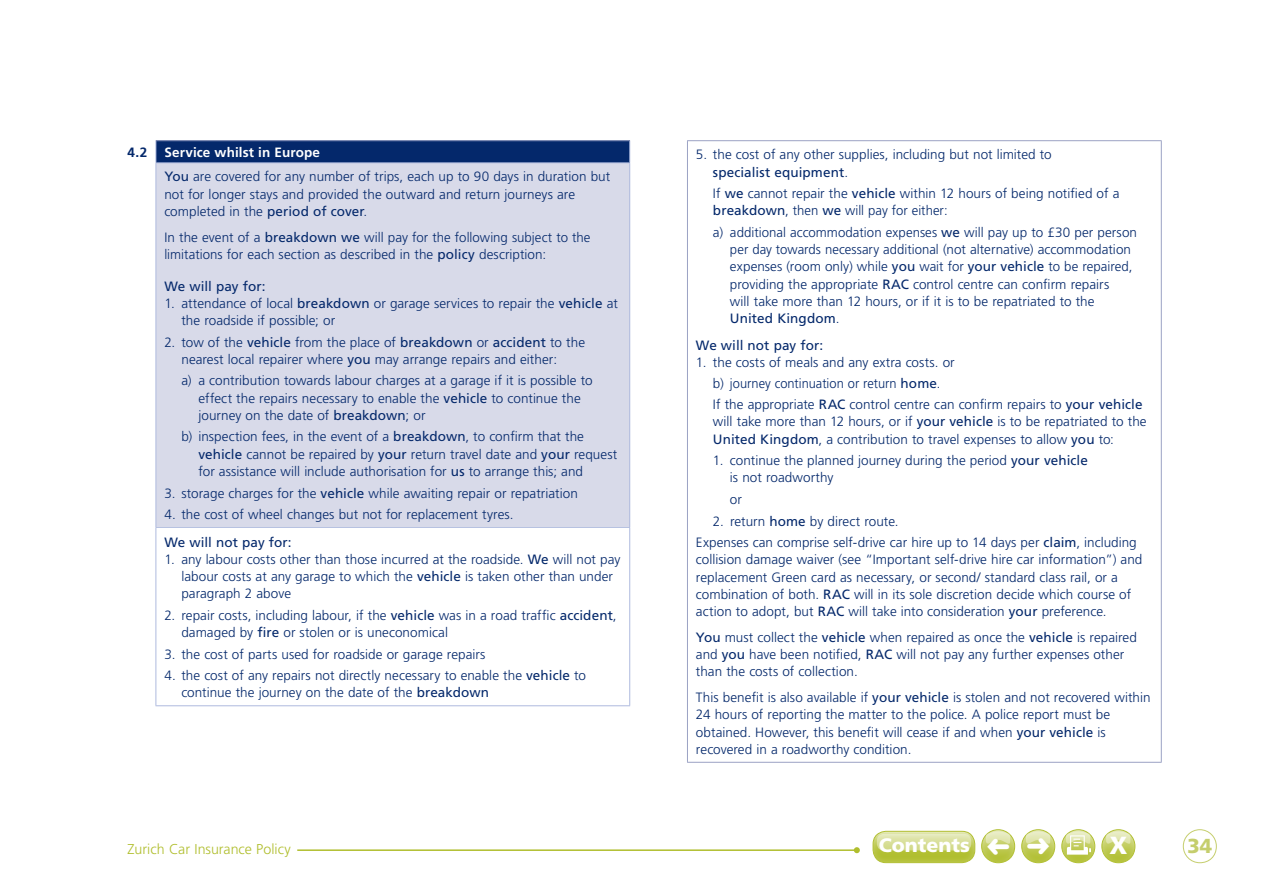
<style>
.page{position:relative;width:1263px;height:893px;background:#fff}
.page>*{position:absolute;margin:0;border:0;box-sizing:border-box;transform-origin:0 0}
.t1{font:900 24.75px "Frutiger LT Std";color:#fff}
.t2{font:900 20.25px "Frutiger LT Std";color:#c5ce6d}
.t3{font:900 19.5px "Frutiger LT Std";color:#fff}
.t4{font:300 14.25px "Frutiger LT Std";color:#b0be2d}
.Bullet__Indent{font:300 13.5px/17.2px "Frutiger LT Std";letter-spacing:.005em;color:#04286b}
.Body{font:300 13.5px/17.2px "Frutiger LT Std";letter-spacing:.005em;color:#04286b}
.Bullet_Sub{font:300 13.5px/17.2px "Frutiger LT Std";letter-spacing:.005em;color:#04286b}
.Head_4{font:13.5px "Frutiger LT Std";letter-spacing:.005em;color:#04286b}
.What_is_Heads{font:700 13.5px "Frutiger LT Std";letter-spacing:.01em;color:#fff}
.Numbered_Heads{font:700 13.5px "Frutiger LT Std";color:#04286b}
.s1{font-weight:400}
</style>
<div class="page">
<hr style="left:297px;top:849px;width:560px;height:2px;background:#b0be2d">
<svg style="left:854px;top:847px;width:6px;height:6px"></svg>
<div style="left:1100px;top:829px;width:36px;height:35px;background:#fff;opacity:.31"></div>
<div style="left:1101px;top:829px;width:34px;height:34px;border:1px solid #b0be2d;border-radius:50%"></div>
<svg style="left:1106px;top:831px;width:24px;height:14px"></svg>
<div style="left:1060px;top:829px;width:36px;height:35px;background:#fff;opacity:.31"></div>
<div style="left:1061px;top:829px;width:34px;height:34px;border:1px solid #b0be2d;border-radius:50%"></div>
<svg style="left:1066px;top:831px;width:25px;height:24px"></svg>
<div style="left:1020px;top:829px;width:36px;height:35px;background:#fff;opacity:.31"></div>
<div style="left:1021px;top:829px;width:34px;height:34px;border:1px solid #b0be2d;border-radius:50%"></div>
<div style="left:980px;top:829px;width:35px;height:35px;background:#fff;opacity:.31"></div>
<div style="left:981px;top:829px;width:34px;height:34px;border:1px solid #b0be2d;border-radius:50%"></div>
<div style="left:872px;top:830px;width:103px;height:34px;background:#fff;opacity:.31"></div>
<div style="left:873px;top:831px;width:102px;height:32px;border:1px solid #b0be2d;border-radius:13px"></div>
<svg style="left:877px;top:834px;width:94px;height:16px"></svg>
<div style="left:1183px;top:829px;width:34px;height:34px;border:1px solid #c5ce6d;border-radius:50%"></div>
<div style="left:156px;top:141px;width:474px;height:22px;background:#04286b"></div>
<div style="left:156px;top:163px;width:474px;height:364px;background:#d8dae9"></div>
<svg style="left:156px;top:141px;width:1px;height:21px"></svg>
<svg style="left:629px;top:141px;width:1px;height:21px"></svg>
<hr style="left:156px;top:162px;width:474px;height:1px;background:#aebade">
<hr style="left:156px;top:163px;width:1px;height:364px;background:#aebade">
<hr style="left:629px;top:163px;width:1px;height:364px;background:#aebade">
<hr style="left:156px;top:527px;width:474px;height:1px;background:#aebade">
<hr style="left:156px;top:140px;width:474px;height:1px;background:#9ba2c4">
<hr style="left:156px;top:528px;width:1px;height:177px;background:#aebade">
<hr style="left:629px;top:528px;width:1px;height:177px;background:#aebade">
<hr style="left:156px;top:705px;width:474px;height:1px;background:#aebade">
<svg style="left:688px;top:141px;width:473px;height:621px"></svg>
<hr style="left:687px;top:140px;width:475px;height:1px;background:#9ba2c4">
<hr style="left:687px;top:141px;width:1px;height:621px;background:#9ba2c4">
<hr style="left:1161px;top:141px;width:1px;height:621px;background:#9ba2c4">
<hr style="left:687px;top:762px;width:475px;height:1px;background:#9ba2c4">
<svg style="left:1026px;top:831px;width:24px;height:23px"></svg>
<svg style="left:986px;top:831px;width:24px;height:24px"></svg>
<p class="Numbered_Heads" style="left:128px;top:144px;width:21px">4.2</p>
<p class="What_is_Heads" style="left:164px;top:144px;width:157px">Service whilst in Europe</p>
<p class="Body" style="left:164px;top:168px;width:447px"><span class="s1">You</span> are covered for any number of trips, each up to 90 days in duration but not for longer stays and provided the outward and return journeys are completed in the <span class="s1">period of cover</span>.</p>
<p class="Body" style="left:164px;top:229px;width:428px">In the event of a <span class="s1">breakdown we</span> will pay for the following subject to the limitations for each section as described in the <span class="s1">policy</span> description:</p>
<p class="Head_4" style="left:164px;top:278px;width:103px">We will pay for:</p>
<p class="Bullet__Indent" style="left:181px;top:295px;width:438px;text-indent:-17px">1. attendance of local <span class="s1">breakdown</span> or garage services to repair the <span class="s1">vehicle</span> at the roadside if possible; or</p>
<p class="Bullet__Indent" style="left:181px;top:334px;width:405px;text-indent:-17px">2. tow of the <span class="s1">vehicle</span> from the place of <span class="s1">breakdown</span> or <span class="s1">accident</span> to the nearest local repairer where <span class="s1">you</span> may arrange repairs and either:</p>
<p class="Bullet_Sub" style="left:198px;top:372px;width:396px;text-indent:-17px">a) a contribution towards labour charges at a garage if it is possible to effect the repairs necessary to enable the <span class="s1">vehicle</span> to continue the journey on the date of <span class="s1">breakdown</span>; or</p>
<p class="Bullet_Sub" style="left:198px;top:428px;width:420px;text-indent:-17px">b) inspection fees, in the event of a <span class="s1">breakdown</span>, to confirm that the <span class="s1">vehicle</span> cannot be repaired by <span class="s1">your</span> return travel date and <span class="s1">your</span> request for assistance will include authorisation for <span class="s1">us</span> to arrange this; and</p>
<p class="Bullet__Indent" style="left:164px;top:484px;width:415px">3. storage charges for the <span class="s1">vehicle</span> while awaiting repair or repatriation</p>
<p class="Bullet__Indent" style="left:164px;top:506px;width:351px">4. the cost of wheel changes but not for replacement tyres.</p>
<p class="Head_4" style="left:164px;top:534px;width:129px">We will not pay for:</p>
<p class="Bullet__Indent" style="left:181px;top:551px;width:440px;text-indent:-17px">1. any labour costs other than those incurred at the roadside. <span class="s1">We</span> will not pay labour costs at any garage to which the <span class="s1">vehicle</span> is taken other than under paragraph 2 above</p>
<p class="Bullet__Indent" style="left:181px;top:607px;width:437px;text-indent:-17px">2. repair costs, including labour, if the <span class="s1">vehicle</span> was in a road traffic <span class="s1">accident</span>, damaged by <span class="s1">fire</span> or stolen or is uneconomical</p>
<p class="Bullet__Indent" style="left:164px;top:645px;width:323px">3. the cost of parts used for roadside or garage repairs</p>
<p class="Bullet__Indent" style="left:181px;top:667px;width:406px;text-indent:-17px">4. the cost of any repairs not directly necessary to enable the <span class="s1">vehicle</span> to continue the journey on the date of the <span class="s1">breakdown</span></p>
<p class="Bullet__Indent" style="left:713px;top:146px;width:340px;text-indent:-17px">5. the cost of any other supplies, including but not limited to <span class="s1">specialist equipment</span>.</p>
<p class="Bullet__Indent" style="left:713px;top:185px;width:408px">If <span class="s1">we</span> cannot repair the <span class="s1">vehicle</span> within 12 hours of being notified of a <span class="s1">breakdown</span>, then <span class="s1">we</span> will pay for either:</p>
<p class="Bullet_Sub" style="left:730px;top:224px;width:409px;text-indent:-17px">a) additional accommodation expenses <span class="s1">we</span> will pay up to £30 per person per day towards necessary additional (not alternative) accommodation expenses (room only) while <span class="s1">you</span> wait for <span class="s1">your vehicle</span> to be repaired, providing the appropriate <span class="s1">RAC</span> control centre can confirm repairs<br>will take more than 12 hours, or if it is to be repatriated to the <span class="s1">United Kingdom</span>.</p>
<p class="Head_4" style="left:696px;top:337px;width:129px">We will not pay for:</p>
<p class="Bullet__Indent" style="left:696px;top:354px;width:260px">1. the costs of meals and any extra costs. or</p>
<p class="Bullet_Sub" style="left:713px;top:375px;width:229px">b) journey continuation or return <span class="s1">home</span>.</p>
<p class="Bullet__Indent" style="left:713px;top:396px;width:435px">If the appropriate <span class="s1">RAC</span> control centre can confirm repairs to <span class="s1">your vehicle </span>will take more than 12 hours, or if <span class="s1">your vehicle</span> is to be repatriated to the<br><span class="s1">United Kingdom</span>, a contribution to travel expenses to allow <span class="s1">you</span> to:</p>
<p class="Bullet_Sub" style="left:730px;top:452px;width:359px;text-indent:-17px">1. continue the planned journey during the period <span class="s1">your vehicle </span>is not roadworthy</p>
<p class="Bullet_Sub" style="left:730px;top:491px;width:14px">or</p>
<p class="Bullet_Sub" style="left:713px;top:512px;width:187px">2. return <span class="s1">home</span> by direct route.</p>
<p class="Body" style="left:696px;top:534px;width:448px">Expenses can comprise self-drive car hire up to 14 days per <span class="s1">claim</span>, including collision damage waiver (see “Important self-drive hire car information”) and replacement Green card as necessary, or second/ standard class rail, or a combination of both. <span class="s1">RAC</span> will in its sole discretion decide which course of action to adopt, but <span class="s1">RAC</span> will take into consideration <span class="s1">your</span> preference.</p>
<p class="Body" style="left:696px;top:629px;width:442px"><span class="s1">You</span> must collect the <span class="s1">vehicle</span> when repaired as once the <span class="s1">vehicle</span> is repaired and <span class="s1">you</span> have been notified, <span class="s1">RAC</span> will not pay any further expenses other than the costs of collection.</p>
<p class="Body" style="left:696px;top:689px;width:456px">This benefit is also available if <span class="s1">your vehicle</span> is stolen and not recovered within 24 hours of reporting the matter to the police. A police report must be obtained. However, this benefit will cease if and when <span class="s1">your vehicle</span> is recovered in a roadworthy condition.</p>
<p class="t4" style="left:128px;top:841px;width:165px">Zurich Car Insurance Policy</p>
<h1 class="t1" style="left:1109px;top:831px;width:19px">X</h1>
<h3 class="t3" style="left:879px;top:834px;width:93px">Contents</h3>
<h2 class="t2" style="left:1187px;top:834px;width:26px">34</h2>
</div>
